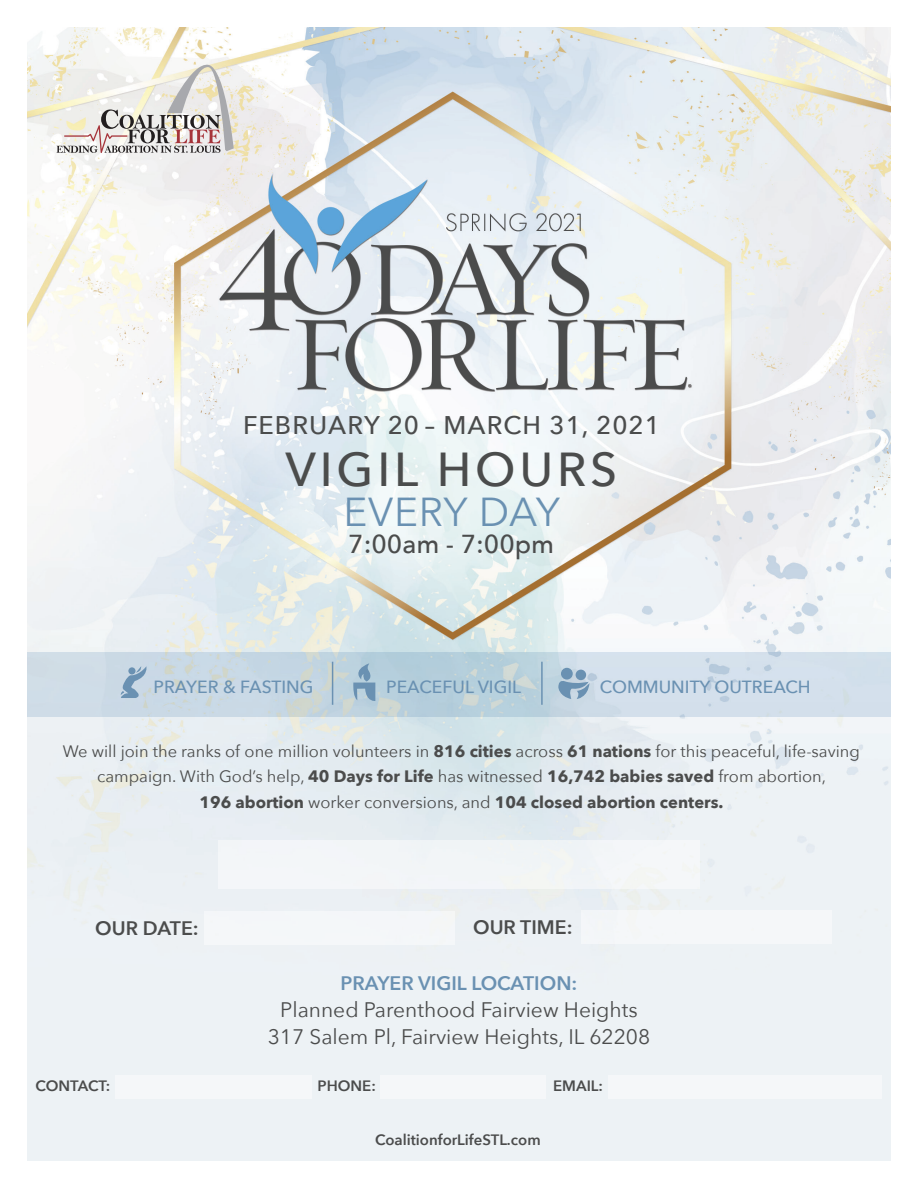
<style>
.page{position:relative;width:918px;height:1188px;background:#fff}
.page>*{position:absolute;margin:0;border:0;box-sizing:border-box;transform-origin:0 0}
.t1{font:500 47.55px "Avenir Next";letter-spacing:.08em;color:#4b4c4c}
.t2{font:40.35px "Avenir Next";letter-spacing:.015em;color:#6a91b2}
.t3{font:500 25.95px "Avenir Next";color:#4b4c4c}
.t4{font:500 25.5px "Avenir Next";letter-spacing:.04em;color:#4b4c4c}
.t5{font:21px/27px "Avenir Next";color:#4b4c4c;text-align:center}
.t6{font:600 19.5px "Avenir Next";color:#6a91b2}
.t7{font:600 19.5px "Avenir Next";color:#4b4c4c}
.t8{font:500 17.55px "Avenir Next";color:#6a91b2}
.t9{font:16.5px/25.5px "Avenir Next";color:#4b4c4c;text-align:center}
.t10{font:600 15px "Avenir Next";color:#4b4c4c}
.s1{font-weight:700}
</style>
<div class="page">
<img style="left:27px;top:27px;width:864px;height:1134px">
<svg style="left:27px;top:652px;width:863px;height:65px;background:#c9d9e4"></svg>
<svg style="left:119px;top:666px;width:30px;height:32px"></svg>
<hr style="left:332px;top:662px;width:1px;height:43px;background:#6a91b2">
<hr style="left:541px;top:662px;width:2px;height:43px;background:#6a91b2">
<svg style="left:351px;top:663px;width:24px;height:39px"></svg>
<div style="left:561px;top:668px;width:12px;height:12px;background:#6a91b2;border-radius:50%"></div>
<div style="left:576px;top:670px;width:10px;height:10px;background:#6a91b2;border-radius:50%"></div>
<svg style="left:558px;top:678px;width:32px;height:21px"></svg>
<svg style="left:56px;top:61px;width:178px;height:92px"></svg>
<div style="left:218px;top:840px;width:482px;height:49px;background:#f3f5f7"></div>
<div style="left:582px;top:910px;width:250px;height:34px;background:#f5f7f9"></div>
<div style="left:204px;top:911px;width:251px;height:34px;background:#f4f7f9"></div>
<div style="left:116px;top:1075px;width:196px;height:24px;background:#f5f7f9"></div>
<div style="left:380px;top:1075px;width:166px;height:24px;background:#f5f7f9"></div>
<div style="left:608px;top:1075px;width:274px;height:24px;background:#f5f7f9"></div>
<h3 class="t4" style="left:243px;top:403px;width:418px">FEBRUARY 20 – MARCH 31, 2021</h3>
<h1 class="t1" style="left:286px;top:429px;width:333px">VIGIL HOURS</h1>
<h2 class="t2" style="left:344px;top:478px;width:218px">EVERY DAY</h2>
<h3 class="t3" style="left:348px;top:522px;width:207px">7:00am - 7:00pm</h3>
<p class="t8" style="left:154px;top:672px;width:162px">PRAYER &amp; FASTING</p>
<p class="t8" style="left:386px;top:672px;width:137px">PEACEFUL VIGIL</p>
<p class="t8" style="left:600px;top:672px;width:213px">COMMUNITY OUTREACH</p>
<p class="t9" style="left:63px;top:738px;width:799px">We will join the ranks of one million volunteers in <span class="s1">816 cities</span> across <span class="s1">61 nations</span> for this peaceful, life-saving campaign. With God’s help, <span class="s1">40 Days for Life</span> has witnessed <span class="s1">16,742 babies saved</span> from abortion,<br><span class="s1">196 abortion</span> worker conversions, and <span class="s1">104 closed abortion centers.</span></p>
<p class="t7" style="left:95px;top:911px;width:105px">OUR DATE:</p>
<p class="t7" style="left:473px;top:910px;width:101px">OUR TIME:</p>
<p class="t6" style="left:341px;top:967px;width:238px">PRAYER VIGIL LOCATION:</p>
<p class="t5" style="left:268px;top:995px;width:384px">Planned Parenthood Fairview Heights<br>317 Salem Pl, Fairview Heights, IL 62208</p>
<p class="t10" style="left:35px;top:1073px;width:76px">CONTACT:</p>
<p class="t10" style="left:318px;top:1073px;width:60px">PHONE:</p>
<p class="t10" style="left:553px;top:1073px;width:51px">EMAIL:</p>
<p class="t10" style="left:375px;top:1127px;width:167px">CoalitionforLifeSTL.com</p>
</div>
